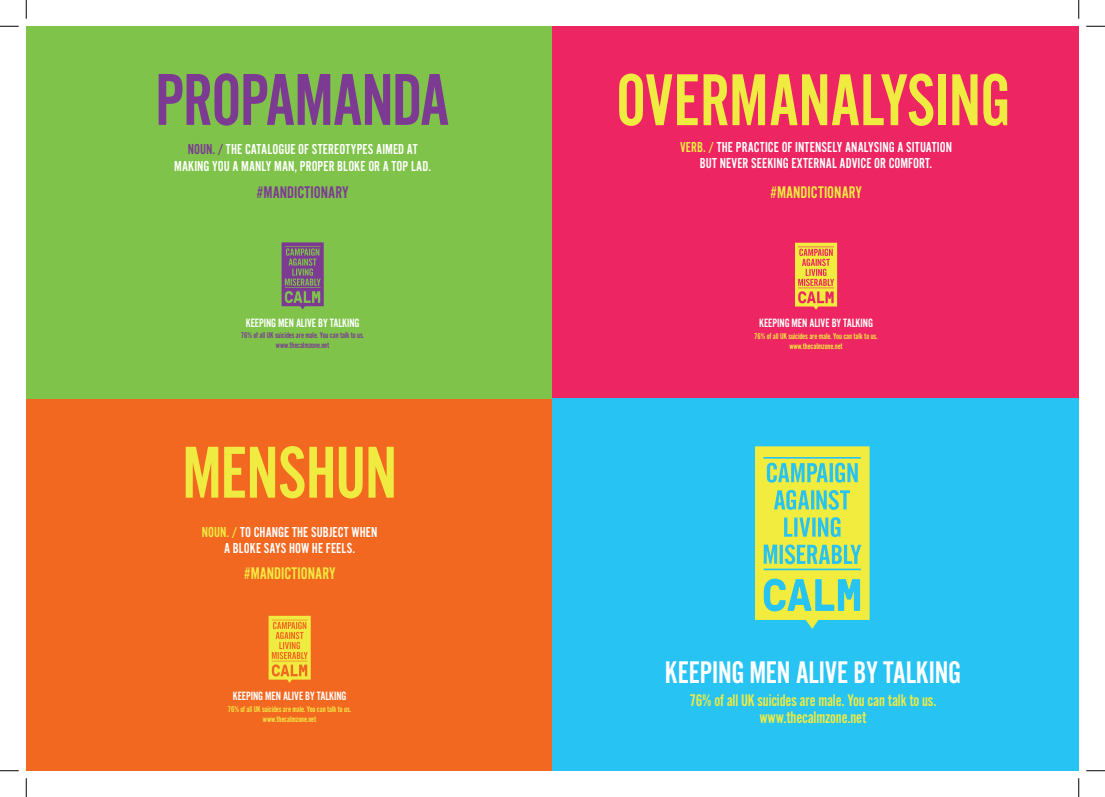
<style>
.page{position:relative;width:1105px;height:797px;background:#fff}
.page>*{position:absolute;margin:0;border:0;box-sizing:border-box;transform-origin:0 0}
.t1{font:76.25px "Alternate Got No 2 D";letter-spacing:-.01em;color:#f0eb41}
.t2{font:76.25px "Alternate Got No 2 D";letter-spacing:-.02em;color:#7c3a93}
.t3{font:32.5px "Alternate Got No 2 D";letter-spacing:-.01em;color:#fff}
.t4{font:17.5px "Alternate Got No 2 D";letter-spacing:-.01em;color:#f1ec3e}
.t5{font:17.5px "Alternate Got No 2 D";color:#f0eb41}
.t6{font:17.5px "Alternate Got No 2 D";color:#7c3a93}
.t7{font:15px "Alternate Got No 2 D";letter-spacing:.005em;color:#fff}
.t8{font:12.5px "Alternate Got No 2 D";letter-spacing:-.01em;color:#fff}
.t9{font:8.75px "Alternate Got No 2 D";letter-spacing:-.01em;color:#7c3a93}
.t10{font:8.75px "Alternate Got No 2 D";letter-spacing:-.01em;color:#f1ec3e}
.t11{font:8.75px "Alternate Got No 2 D";letter-spacing:-.01em;color:#f0eb41}
.s1{color:#7c3a93}
.s2{color:#f0eb41}
</style>
<div class="page">
<div style="left:26px;top:394px;width:526px;height:376px;background:#f36821"></div>
<div style="left:545px;top:26px;width:534px;height:372px;background:#ed2562"></div>
<div style="left:26px;top:26px;width:526px;height:372px;background:#7fc34a"></div>
<svg style="left:282px;top:242px;width:42px;height:67px;background:#7c637c"></svg>
<svg style="left:795px;top:243px;width:42px;height:67px;background:#efaf48"></svg>
<svg style="left:269px;top:616px;width:42px;height:67px"></svg>
<div style="left:552px;top:398px;width:527px;height:372px;background:#27c3f3"></div>
<svg style="left:755px;top:446px;width:115px;height:183px"></svg>
<svg style="left:0;top:25px;width:19px;height:2px"></svg>
<svg style="left:1086px;top:25px;width:19px;height:2px"></svg>
<svg style="left:0;top:770px;width:19px;height:1px"></svg>
<svg style="left:1086px;top:770px;width:19px;height:1px"></svg>
<svg style="left:25px;top:0;width:2px;height:19px"></svg>
<svg style="left:25px;top:778px;width:2px;height:19px"></svg>
<svg style="left:1078px;top:0;width:1px;height:19px"></svg>
<svg style="left:1078px;top:778px;width:1px;height:19px"></svg>
<p class="t2" style="left:155px;top:59px;width:296px">PROPAMANDA</p>
<p class="t7" style="left:188px;top:141px;width:231px"><span class="s1">NOUN. /</span> THE CATALOGUE OF STEREOTYPES AIMED AT</p>
<p class="t7" style="left:174px;top:158px;width:258px">MAKING YOU A MANLY MAN, PROPER BLOKE OR A TOP LAD.</p>
<p class="t6" style="left:257px;top:183px;width:93px">#MANDICTIONARY</p>
<p class="t8" style="left:246px;top:316px;width:115px">KEEPING MEN ALIVE BY TALKING</p>
<p class="t9" style="left:241px;top:331px;width:125px">76% of all UK suicides are male. You can talk to us.</p>
<p class="t9" style="left:276px;top:341px;width:55px">www.thecalmzone.net</p>
<p class="t1" style="left:182px;top:432px;width:216px">MENSHUN</p>
<p class="t7" style="left:202px;top:523px;width:177px"><span class="s2">NOUN. /</span> TO CHANGE THE SUBJECT WHEN</p>
<p class="t7" style="left:224px;top:540px;width:132px">A BLOKE SAYS HOW HE FEELS.</p>
<p class="t5" style="left:244px;top:564px;width:93px">#MANDICTIONARY</p>
<p class="t8" style="left:233px;top:689px;width:115px">KEEPING MEN ALIVE BY TALKING</p>
<p class="t11" style="left:228px;top:704px;width:125px">76% of all UK suicides are male. You can talk to us.</p>
<p class="t11" style="left:263px;top:714px;width:55px">www.thecalmzone.net</p>
<p class="t1" style="left:616px;top:60px;width:396px">OVERMANALYSING</p>
<p class="t7" style="left:680px;top:139px;width:273px"><span class="s2">VERB. /</span> THE PRACTICE OF INTENSELY ANALYSING A SITUATION</p>
<p class="t7" style="left:700px;top:155px;width:234px">BUT NEVER SEEKING EXTERNAL ADVICE OR COMFORT.</p>
<p class="t5" style="left:770px;top:183px;width:93px">#MANDICTIONARY</p>
<p class="t8" style="left:759px;top:316px;width:115px">KEEPING MEN ALIVE BY TALKING</p>
<p class="t10" style="left:754px;top:331px;width:125px">76% of all UK suicides are male. You can talk to us.</p>
<p class="t10" style="left:789px;top:341px;width:55px">www.thecalmzone.net</p>
<p class="t3" style="left:665px;top:655px;width:298px">KEEPING MEN ALIVE BY TALKING</p>
<p class="t4" style="left:689px;top:691px;width:249px">76% of all UK suicides are male. You can talk to us.</p>
<p class="t4" style="left:760px;top:708px;width:108px">www.thecalmzone.net</p>
</div>
